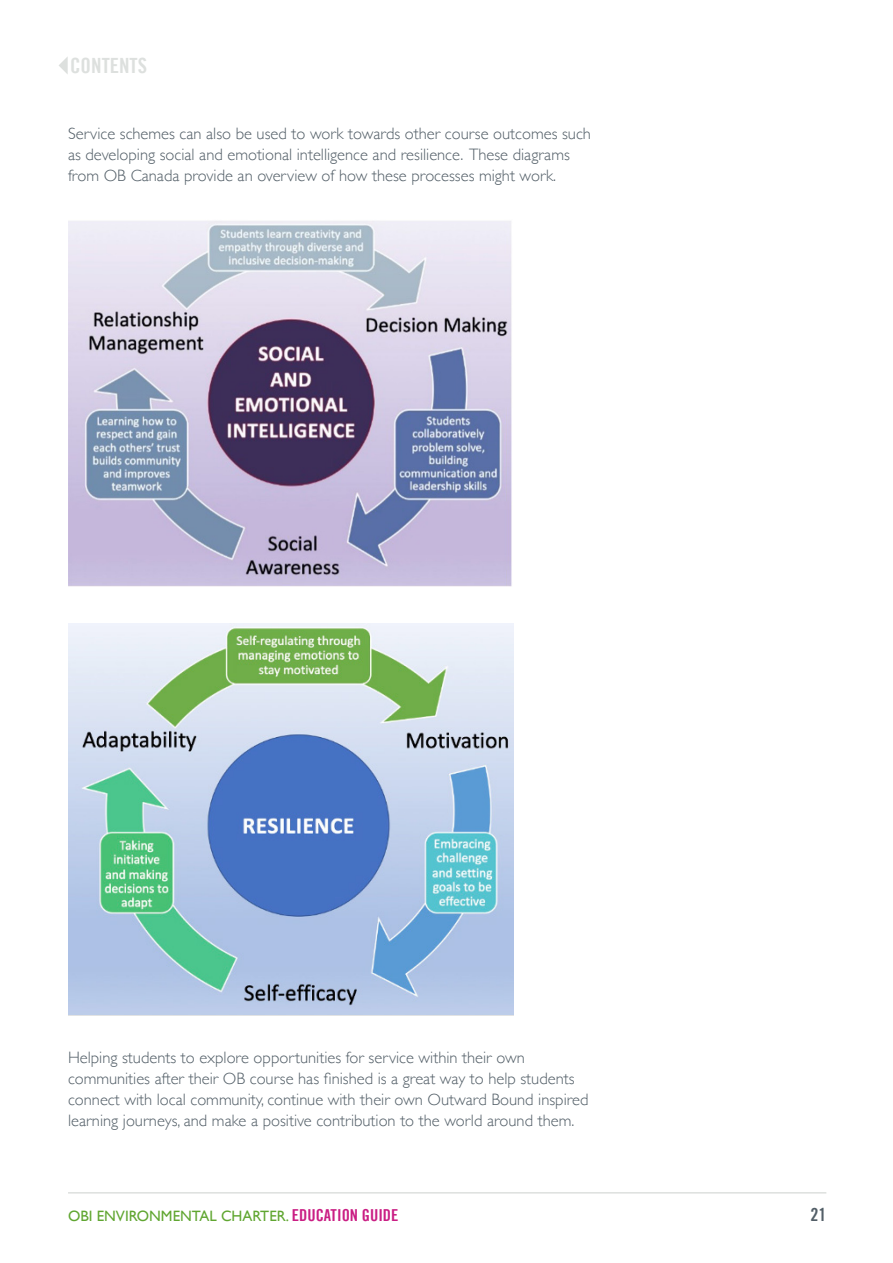
<style>
.page{position:relative;width:893px;height:1263px;background:#fff}
.page>*{position:absolute;margin:0;border:0;box-sizing:border-box;transform-origin:0 0}
.t1{font:21px "Trade Gothic Bold Cond Twenty";color:#dde0de}
.t2{font:18px "Trade Gothic Bold Cond Twenty";color:#525e67}
.t3{font:300 16.5px/21px "Gill Sans";color:#525e67}
.t4{font:15px "Gill Sans";color:#60a631}
.s1{font-family:"Trade Gothic Bold Cond Twenty";font-size:16.5px;color:#ca1e84}
</style>
<div class="page">
<hr style="left:68px;top:1192px;width:758px;height:1px;background:#dde0de">
<img style="left:68px;top:221px;width:444px;height:366px">
<img style="left:68px;top:623px;width:445px;height:392px">
<svg style="left:59px;top:57px;width:9px;height:17px"></svg>
<p class="t1" style="left:70px;top:53px;width:78px">CONTENTS</p>
<p class="t3" style="left:68px;top:122px;width:524px">Service schemes can also be used to work towards other course outcomes such as developing social and emotional intelligence and resilience. These diagrams from OB Canada provide an overview of how these processes might work.</p>
<p class="t3" style="left:68px;top:1046px;width:522px">Helping students to explore opportunities for service within their own communities after their OB course has finished is a great way to help students connect with local community, continue with their own Outward Bound inspired learning journeys, and make a positive contribution to the world around them.</p>
<p class="t4" style="left:68px;top:1206px;width:332px">OBI ENVIRONMENTAL CHARTER. <span class="s1">EDUCATION GUIDE</span></p>
<p class="t2" style="left:810px;top:1204px;width:17px">21</p>
</div>
